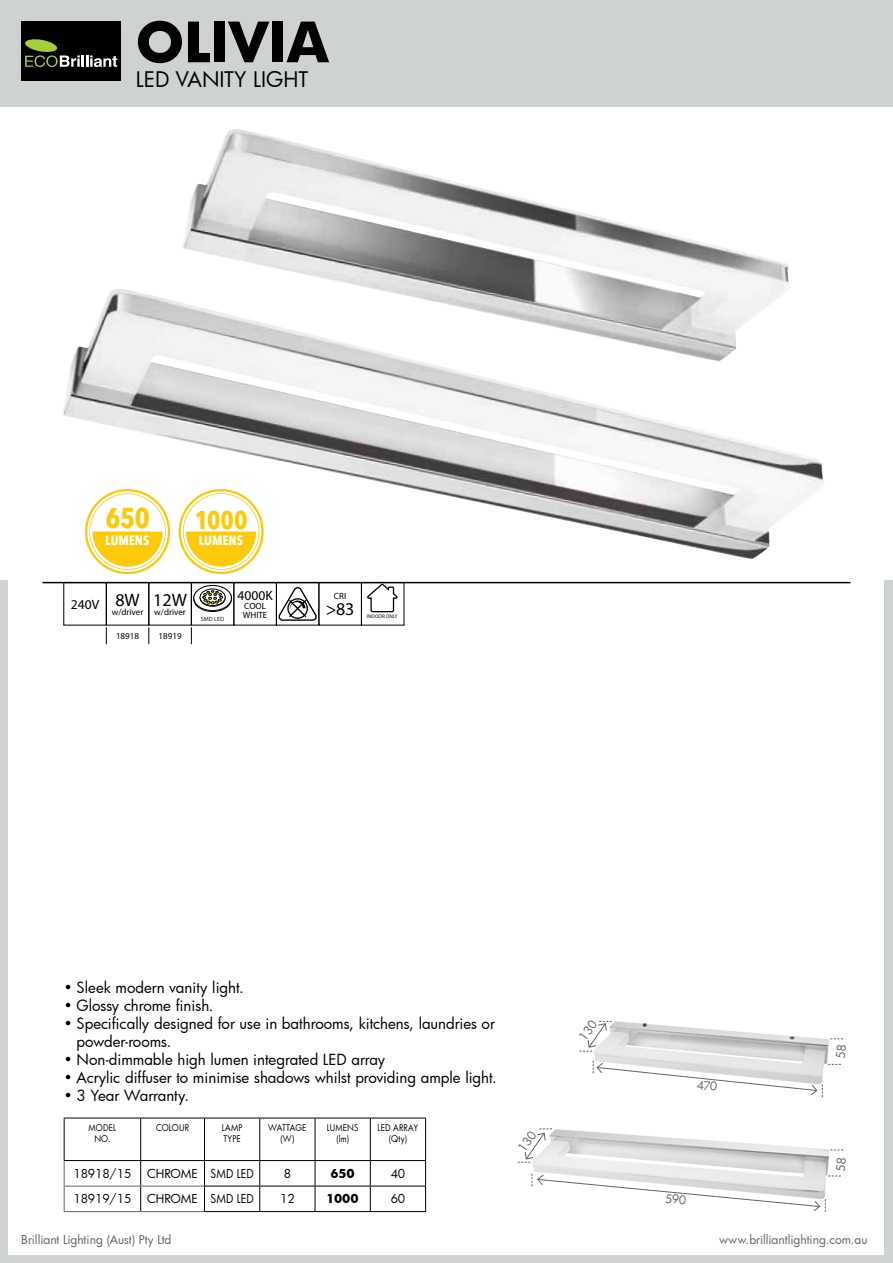
<style>
.page{position:relative;width:893px;height:1263px;background:#fff}
.page>*{position:absolute;margin:0;border:0;box-sizing:border-box;transform-origin:0 0}
.t1{font:700 54px "Futura";color:#000}
.t2{font:700 condensed 28.5px "Avenir Next LT Pro";color:#fdca0b}
.t3{font:700 condensed 25.5px "Avenir Next LT Pro";color:#fdca0b}
.t4{font:21px "Futura";color:#000}
.t5{font:18px "Myriad Pro";color:#000}
.t6{font:15px/18px "Futura";color:#000}
.t7{font:700 condensed 13.5px "Avenir Next LT Pro";color:#fff}
.t8{font:13.5px "Myriad Pro";color:#000}
.t9{font:12px "Futura";color:#636466}
.t10{font:12px "Futura";color:#000}
.t11{font:700 12px "Futura";letter-spacing:-.02em;color:#000}
.t12{font:9px/10.8px "Futura";letter-spacing:.015em;color:#000;text-align:center;scale:.9 1}
.t13{font:9px/9px "Myriad Pro";color:#000}
.t14{font:9px/10.8px "Futura";letter-spacing:-.02em;color:#000;text-align:center;scale:.9 1}
.t15{font:6.15px "Myriad Pro";color:#231f20}
.t16{font:5.1px "Myriad Pro";color:#000}
</style>
<div class="page">
<div style="left:0;top:580px;width:893px;height:683px;background:#cfd2d3"></div>
<div style="left:0;top:0;width:893px;height:106px;background:#cfd2d3"></div>
<div style="left:9px;top:572px;width:875px;height:682px;background:#fff"></div>
<hr style="left:43px;top:582px;width:807px;height:1px;background:#000">
<div style="left:21px;top:21px;width:100px;height:60px;background:#000"></div>
<svg style="left:25px;top:39px;width:92px;height:28px"></svg>
<div style="left:63px;top:582px;width:44px;height:43px;border:1px solid #000"></div>
<div style="left:106px;top:582px;width:43px;height:43px;border:1px solid #000"></div>
<div style="left:148px;top:582px;width:44px;height:43px;border:1px solid #000"></div>
<svg style="left:194px;top:586px;width:38px;height:25px"></svg>
<div style="left:193px;top:586px;width:39px;height:26px;border:1px solid #000;border-radius:50%"></div>
<svg style="left:194px;top:585px;width:37px;height:25px"></svg>
<div style="left:194px;top:585px;width:38px;height:26px;border:1px solid #000;border-radius:50%"></div>
<div style="left:200px;top:589px;width:25px;height:17px;border:1px solid #000;border-radius:50%"></div>
<svg style="left:202px;top:590px;width:21px;height:14px"></svg>
<div style="left:191px;top:582px;width:43px;height:43px;border:1px solid #000"></div>
<svg style="left:95px;top:559px;width:65px;height:15px"></svg>
<svg style="left:188px;top:559px;width:66px;height:15px"></svg>
<svg style="left:367px;top:584px;width:31px;height:29px"></svg>
<div style="left:361px;top:582px;width:43px;height:43px;border:1px solid #000"></div>
<svg style="left:279px;top:587px;width:38px;height:34px"></svg>
<div style="left:276px;top:582px;width:43px;height:43px;border:1px solid #000"></div>
<div style="left:233px;top:582px;width:44px;height:43px;border:1px solid #000"></div>
<div style="left:319px;top:582px;width:43px;height:43px;border:1px solid #000"></div>
<img style="left:63px;top:289px;width:761px;height:270px">
<img style="left:182px;top:129px;width:608px;height:232px">
<hr style="left:64px;top:1118px;width:77px;height:1px;background:#000">
<hr style="left:64px;top:1118px;width:1px;height:42px;background:#000">
<hr style="left:141px;top:1118px;width:63px;height:1px;background:#000">
<hr style="left:140px;top:1118px;width:1px;height:42px;background:#000">
<hr style="left:204px;top:1118px;width:56px;height:1px;background:#000">
<hr style="left:204px;top:1118px;width:1px;height:42px;background:#000">
<hr style="left:260px;top:1118px;width:55px;height:1px;background:#000">
<hr style="left:259px;top:1118px;width:1px;height:42px;background:#000">
<hr style="left:315px;top:1118px;width:55px;height:1px;background:#000">
<hr style="left:315px;top:1118px;width:1px;height:42px;background:#000">
<hr style="left:370px;top:1118px;width:56px;height:1px;background:#000">
<hr style="left:370px;top:1118px;width:1px;height:42px;background:#000">
<hr style="left:425px;top:1118px;width:1px;height:42px;background:#000">
<hr style="left:64px;top:1160px;width:77px;height:1px;background:#000">
<hr style="left:141px;top:1160px;width:63px;height:1px;background:#000">
<hr style="left:204px;top:1160px;width:56px;height:1px;background:#000">
<hr style="left:260px;top:1160px;width:55px;height:1px;background:#000">
<hr style="left:315px;top:1160px;width:55px;height:1px;background:#000">
<hr style="left:370px;top:1160px;width:56px;height:1px;background:#000">
<svg style="left:140px;top:1161px;width:1px;height:50px"></svg>
<hr style="left:204px;top:1186px;width:56px;height:1px;background:#000">
<svg style="left:204px;top:1161px;width:1px;height:50px"></svg>
<hr style="left:260px;top:1186px;width:55px;height:1px;background:#000">
<svg style="left:259px;top:1161px;width:1px;height:50px"></svg>
<hr style="left:315px;top:1186px;width:55px;height:1px;background:#000">
<svg style="left:315px;top:1161px;width:1px;height:50px"></svg>
<hr style="left:370px;top:1186px;width:56px;height:1px;background:#000">
<svg style="left:370px;top:1161px;width:1px;height:50px"></svg>
<svg style="left:425px;top:1161px;width:1px;height:50px"></svg>
<hr style="left:204px;top:1211px;width:56px;height:1px;background:#000">
<hr style="left:260px;top:1211px;width:55px;height:1px;background:#000">
<hr style="left:315px;top:1211px;width:55px;height:1px;background:#000">
<hr style="left:370px;top:1211px;width:56px;height:1px;background:#000">
<hr style="left:64px;top:1186px;width:77px;height:1px;background:#636466">
<svg style="left:64px;top:1161px;width:1px;height:50px"></svg>
<hr style="left:141px;top:1186px;width:63px;height:1px;background:#636466">
<hr style="left:64px;top:1211px;width:77px;height:1px;background:#636466">
<hr style="left:141px;top:1211px;width:63px;height:1px;background:#636466">
<svg style="left:106px;top:627px;width:1px;height:17px"></svg>
<svg style="left:148px;top:627px;width:1px;height:17px"></svg>
<svg style="left:191px;top:627px;width:1px;height:17px"></svg>
<svg style="left:518px;top:1128px;width:325px;height:84px"></svg>
<svg style="left:579px;top:1020px;width:264px;height:77px"></svg>
<h1 class="t1" style="left:136px;top:4px;width:194px">OLIVIA</h1>
<h3 class="t4" style="left:136px;top:66px;width:174px">LED VANITY LIGHT</h3>
<h2 class="t2" style="left:105px;top:500px;width:46px">650</h2>
<p class="t7" style="left:105px;top:532px;width:46px">LUMENS</p>
<h3 class="t3" style="left:195px;top:504px;width:54px">1000</h3>
<p class="t7" style="left:199px;top:532px;width:46px">LUMENS</p>
<p class="t8" style="left:71px;top:596px;width:70px">240V <sup>8W</sup></p>
<p class="t13" style="left:112px;top:607px;width:33px">w/driver</p>
<p class="t5" style="left:153px;top:589px;width:35px">12W</p>
<p class="t13" style="left:154px;top:607px;width:33px">w/driver</p>
<p class="t15" style="left:201px;top:615px;width:25px">SMD LED</p>
<p class="t8" style="left:238px;top:587px;width:37px">4000K</p>
<p class="t13" style="left:243px;top:601px;width:26px">COOL<br>WHITE</p>
<p class="t13" style="left:334px;top:591px;width:14px">CRI</p>
<p class="t5" style="left:326px;top:598px;width:30px">&gt;83</p>
<p class="t16" style="left:367px;top:613px;width:32px">INDOOR ONLY</p>
<p class="t13" style="left:116px;top:631px;width:25px">18918</p>
<p class="t13" style="left:159px;top:631px;width:25px">18919</p>
<p class="t6" style="left:64px;top:978px;width:181px">• Sleek modern vanity light.</p>
<p class="t6" style="left:64px;top:996px;width:151px">• Glossy chrome finish.</p>
<p class="t6" style="left:77px;top:1014px;width:420px;text-indent:-13px">• Specifically designed for use in bathrooms, kitchens, laundries or powder-rooms.</p>
<p class="t6" style="left:64px;top:1050px;width:323px">• Non-dimmable high lumen integrated LED array</p>
<p class="t6" style="left:64px;top:1068px;width:435px">• Acrylic diffuser to minimise shadows whilst providing ample light.</p>
<p class="t6" style="left:64px;top:1086px;width:127px">• 3 Year Warranty.</p>
<p class="t12" style="left:89px;top:1122px;width:32px">MODEL<br>NO.</p>
<p class="t12" style="left:156px;top:1122px;width:38px">COLOUR</p>
<p class="t12" style="left:222px;top:1122px;width:25px;text-align:left">LAMP<br>TYPE</p>
<p class="t14" style="left:268px;top:1122px;width:44px">WATTAGE (W)</p>
<p class="t12" style="left:327px;top:1122px;width:37px">LUMENS (lm)</p>
<p class="t12" style="left:378px;top:1122px;width:47px">LED ARRAY (Qty)</p>
<p class="t10" style="left:73px;top:1165px;width:60px">18918/15</p>
<p class="t10" style="left:147px;top:1165px;width:108px">CHROME SMD LED</p>
<p class="t10" style="left:284px;top:1165px;width:9px">8</p>
<p class="t11" style="left:331px;top:1165px;width:26px">650</p>
<p class="t10" style="left:391px;top:1165px;width:16px">40</p>
<p class="t10" style="left:73px;top:1191px;width:60px">18919/15</p>
<p class="t10" style="left:147px;top:1191px;width:108px">CHROME SMD LED</p>
<p class="t10" style="left:280px;top:1191px;width:16px">12</p>
<p class="t11" style="left:327px;top:1190px;width:34px">1000</p>
<p class="t10" style="left:391px;top:1191px;width:16px">60</p>
<p class="t9" style="left:21px;top:1231px;width:152px">Brilliant Lighting (Aust) Pty Ltd</p>
<p class="t9" style="left:719px;top:1231px;width:150px">www.brilliantlighting.com.au</p>
</div>
